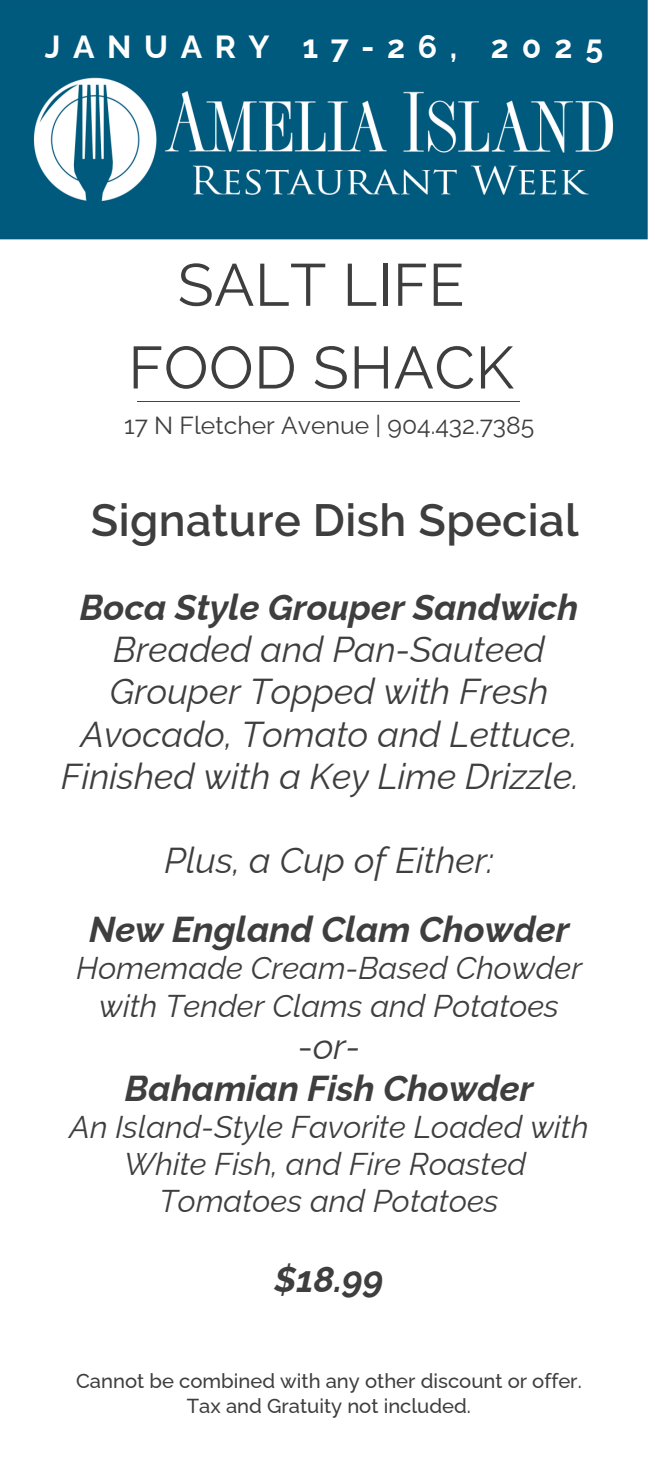
<style>
.page{position:relative;width:648px;height:1458px;background:#fff}
.page>*{position:absolute;margin:0;border:0;box-sizing:border-box;transform-origin:0 0}
.t1{font:59.4px "Raleway";letter-spacing:.01em;color:#3f3e3f}
.t2{font:600 45px "Raleway";letter-spacing:.01em;color:#3f3e3f}
.t3{font:italic 36px/42.3px "Raleway";color:#3f3e3f;text-align:center}
.t4{font:italic 700 36px/42.3px "Raleway";color:#3f3e3f;text-align:center}
.t5{font:700 31.95px "Raleway";letter-spacing:.395em;color:#fff}
.t6{font:italic 31.5px/37.1px "Raleway";color:#3f3e3f;text-align:center}
.t7{font:24.75px "Raleway";color:#3f3e3f}
.t8{font:500 20.25px/25.2px "Raleway";color:#3f3e3f;text-align:center}
.s1{font-weight:700}
.s2{font-weight:400;font-style:normal}
.s3{font-weight:400}
</style>
<div class="page">
<img style="left:0;top:0;width:648px;height:240px">
<hr style="left:138px;top:401px;width:382px;height:1px;background:#005a7d">
<p class="t5" style="left:45px;top:28px;width:414px">JANUARY 17-26,</p>
<p class="t5" style="left:491px;top:28px;width:114px">2025</p>
<p class="t1" style="left:178px;top:250px;width:288px">SALT LIFE</p>
<h4 class="t1" style="left:128px;top:333px;width:387px">FOOD SHACK</h4>
<h5 class="t7" style="left:124px;top:411px;width:412px">17 N Fletcher Avenue | 904.432.7385</h5>
<p class="t2" style="left:91px;top:493px;width:489px">Signature Dish Special</p>
<h1 class="t3" style="left:61px;top:586px;width:519px"><span class="s1">Boca Style Grouper Sandwich<br></span>Breaded and Pan-Sauteed<br>Grouper Topped with Fresh<br>Avocado, Tomato and Lettuce.<br>Finished with a Key Lime Drizzle.</h1>
<h3 class="t3" style="left:164px;top:839px;width:331px">Plus, a Cup of Either:</h3>
<h3 class="t4" style="left:89px;top:908px;width:482px">New England Clam Chowder</h3>
<h3 class="t6" style="left:76px;top:950px;width:508px">Homemade Cream-Based Chowder with Tender Clams and Potatoes</h3>
<h3 class="t4" style="left:125px;top:1025px;width:410px"><span class="s2">-</span><span class="s3">or-<br></span>Bahamian Fish Chowder</h3>
<h3 class="t6" style="left:70px;top:1108px;width:521px">An Island-Style Favorite Loaded with<br>White Fish, and Fire Roasted<br>Tomatoes and Potatoes</h3>
<h6 class="t4" style="left:274px;top:1258px;width:111px">$18.99</h6>
<h2 class="t8" style="left:76px;top:1368px;width:507px">Cannot be combined with any other discount or offer.<br>Tax and Gratuity not included.</h2>
</div>
